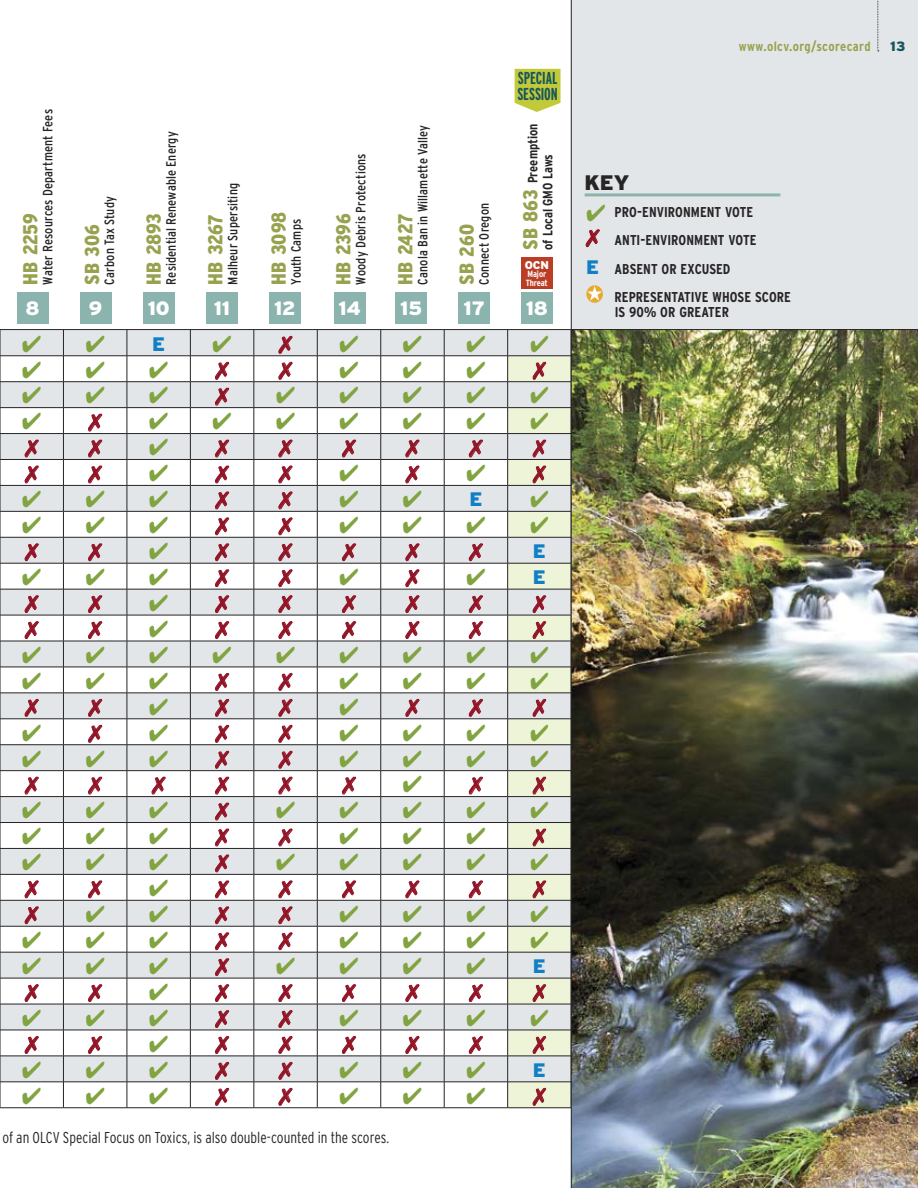
<style>
.page{position:relative;width:918px;height:1188px;background:#fff}
.page>*{position:absolute;margin:0;border:0;box-sizing:border-box;transform-origin:0 0}
.t1{font:900 21px "Interstate";color:#272425}
.t2{font:900 condensed 20.25px "Interstate";letter-spacing:-.01em;color:#98a14e}
.t3{font:900 19.5px "Interstate";color:#107fc4}
.t4{font:900 19.35px "Interstate";color:#fff}
.t5{font:700 extra-condensed 17.25px/15.6px "Interstate";letter-spacing:-.005em;color:#18565d}
.t6{font:300 condensed 15.75px "Interstate";color:#272425;scale:.95 1}
.t7{font:700 condensed 14.25px/28.5px "Interstate";letter-spacing:.005em;color:#272425}
.t8{font:700 condensed 14.25px/15px "Interstate";letter-spacing:.08em;color:#272425}
.t9{font:condensed 13.5px "Interstate";letter-spacing:.01em;color:#272425}
.t10{font:700 condensed 13.5px/15px "Interstate";color:#272425}
.t11{font:700 condensed 13.5px "Interstate";letter-spacing:.025em;color:#98a14e}
.t12{font:900 13.5px "Interstate";color:#18565d}
.t13{font:900 11.25px "Interstate";color:#fff}
.t14{font:700 condensed 9px/8.2px "Interstate";letter-spacing:-.015em;color:#fff}
.s1{font-weight:900;font-size:20.25px;color:#98a14e}
.s2{color:#81a340}
.s3{color:#921427}
.s4{font-weight:900;font-stretch:normal;font-size:19.5px;color:#107fc4}
</style>
<div class="page">
<svg style="left:515px;top:69px;width:46px;height:43px;background:#c9d050"></svg>
<div style="left:571px;top:0;width:347px;height:330px;background:#e3e6e9"></div>
<svg style="left:878px;top:1px;width:1px;height:51px"></svg>
<hr style="left:585px;top:193px;width:195px;height:3px;background:#8cb4ae">
<svg style="left:585px;top:229px;width:15px;height:18px"></svg>
<svg style="left:586px;top:285px;width:17px;height:18px"></svg>
<svg style="left:1px;top:330px;width:570px;height:752px;fill:#e3e6e9"></svg>
<hr style="left:508px;top:615px;width:63px;height:1px;background:#272425">
<hr style="left:508px;top:641px;width:63px;height:1px;background:#272425">
<hr style="left:508px;top:667px;width:63px;height:1px;background:#272425">
<hr style="left:508px;top:693px;width:63px;height:1px;background:#272425">
<hr style="left:508px;top:719px;width:63px;height:1px;background:#272425">
<hr style="left:508px;top:744px;width:63px;height:1px;background:#272425">
<hr style="left:508px;top:770px;width:63px;height:1px;background:#272425">
<hr style="left:508px;top:796px;width:63px;height:1px;background:#272425">
<hr style="left:508px;top:822px;width:63px;height:1px;background:#272425">
<hr style="left:508px;top:848px;width:63px;height:1px;background:#272425">
<hr style="left:508px;top:874px;width:63px;height:1px;background:#272425">
<hr style="left:508px;top:900px;width:63px;height:1px;background:#272425">
<hr style="left:508px;top:926px;width:63px;height:1px;background:#272425">
<hr style="left:508px;top:952px;width:63px;height:1px;background:#272425">
<hr style="left:508px;top:978px;width:63px;height:1px;background:#272425">
<hr style="left:508px;top:1004px;width:63px;height:1px;background:#272425">
<hr style="left:508px;top:1030px;width:63px;height:1px;background:#272425">
<hr style="left:508px;top:1056px;width:63px;height:1px;background:#272425">
<hr style="left:508px;top:1082px;width:63px;height:1px;background:#272425">
<hr style="left:508px;top:1108px;width:63px;height:1px;background:#272425">
<hr style="left:0;top:356px;width:63px;height:1px;background:#272425">
<hr style="left:0;top:381px;width:63px;height:1px;background:#272425">
<hr style="left:0;top:407px;width:63px;height:1px;background:#272425">
<hr style="left:0;top:433px;width:63px;height:1px;background:#272425">
<hr style="left:0;top:459px;width:63px;height:1px;background:#272425">
<hr style="left:0;top:485px;width:63px;height:1px;background:#272425">
<hr style="left:0;top:511px;width:63px;height:1px;background:#272425">
<hr style="left:0;top:537px;width:63px;height:1px;background:#272425">
<hr style="left:0;top:563px;width:63px;height:1px;background:#272425">
<hr style="left:0;top:589px;width:63px;height:1px;background:#272425">
<hr style="left:0;top:615px;width:63px;height:1px;background:#272425">
<hr style="left:0;top:641px;width:63px;height:1px;background:#272425">
<hr style="left:0;top:667px;width:63px;height:1px;background:#272425">
<hr style="left:0;top:693px;width:63px;height:1px;background:#272425">
<hr style="left:0;top:719px;width:63px;height:1px;background:#272425">
<hr style="left:0;top:744px;width:63px;height:1px;background:#272425">
<hr style="left:0;top:770px;width:63px;height:1px;background:#272425">
<hr style="left:0;top:796px;width:63px;height:1px;background:#272425">
<hr style="left:0;top:822px;width:63px;height:1px;background:#272425">
<hr style="left:0;top:848px;width:63px;height:1px;background:#272425">
<hr style="left:0;top:874px;width:63px;height:1px;background:#272425">
<hr style="left:0;top:900px;width:63px;height:1px;background:#272425">
<hr style="left:0;top:926px;width:63px;height:1px;background:#272425">
<hr style="left:0;top:952px;width:63px;height:1px;background:#272425">
<hr style="left:0;top:978px;width:63px;height:1px;background:#272425">
<hr style="left:0;top:1004px;width:63px;height:1px;background:#272425">
<hr style="left:0;top:1030px;width:63px;height:1px;background:#272425">
<hr style="left:0;top:1056px;width:63px;height:1px;background:#272425">
<hr style="left:0;top:1082px;width:63px;height:1px;background:#272425">
<svg style="left:0;top:330px;width:1px;height:778px"></svg>
<hr style="left:0;top:1108px;width:63px;height:1px;background:#272425">
<hr style="left:63px;top:1108px;width:64px;height:1px;background:#272425">
<hr style="left:127px;top:1108px;width:63px;height:1px;background:#272425">
<hr style="left:190px;top:1108px;width:64px;height:1px;background:#272425">
<hr style="left:254px;top:1108px;width:63px;height:1px;background:#272425">
<hr style="left:317px;top:1108px;width:64px;height:1px;background:#272425">
<hr style="left:381px;top:1108px;width:63px;height:1px;background:#272425">
<hr style="left:444px;top:1108px;width:64px;height:1px;background:#272425">
<hr style="left:508px;top:356px;width:63px;height:1px;background:#272425">
<hr style="left:508px;top:381px;width:63px;height:1px;background:#272425">
<hr style="left:508px;top:407px;width:63px;height:1px;background:#272425">
<hr style="left:508px;top:433px;width:63px;height:1px;background:#272425">
<hr style="left:508px;top:459px;width:63px;height:1px;background:#272425">
<hr style="left:508px;top:485px;width:63px;height:1px;background:#272425">
<hr style="left:508px;top:511px;width:63px;height:1px;background:#272425">
<hr style="left:508px;top:537px;width:63px;height:1px;background:#272425">
<hr style="left:508px;top:563px;width:63px;height:1px;background:#272425">
<hr style="left:508px;top:589px;width:63px;height:1px;background:#272425">
<img style="left:572px;top:330px;width:346px;height:858px">
<hr style="left:0;top:329px;width:918px;height:1px;background:#272425">
<div style="left:17px;top:293px;width:32px;height:31px;background:#8cb4ae"></div>
<div style="left:143px;top:293px;width:32px;height:31px;background:#8cb4ae"></div>
<div style="left:80px;top:293px;width:32px;height:31px;background:#8cb4ae"></div>
<div style="left:206px;top:293px;width:32px;height:31px;background:#8cb4ae"></div>
<div style="left:269px;top:293px;width:32px;height:31px;background:#8cb4ae"></div>
<div style="left:334px;top:293px;width:31px;height:31px;background:#8cb4ae"></div>
<div style="left:458px;top:293px;width:32px;height:31px;background:#8cb4ae"></div>
<div style="left:395px;top:293px;width:32px;height:31px;background:#8cb4ae"></div>
<div style="left:521px;top:257px;width:32px;height:32px;background:#bb3d26"></div>
<div style="left:521px;top:293px;width:32px;height:31px;background:#8cb4ae"></div>
<hr style="left:571px;top:0;width:1px;height:1188px;background:#272425">
<svg style="left:23px;top:330px;width:525px;height:778px"></svg>
<p class="t9" style="left:40px;top:285px;width:177px;rotate:-90deg">Water Resources Department Fees</p>
<h2 class="t2" style="left:19px;top:285px;width:73px;rotate:-90deg">HB 2259</h2>
<p class="t9" style="left:102px;top:285px;width:90px;rotate:-90deg">Carbon Tax Study</p>
<h2 class="t2" style="left:81px;top:285px;width:62px;rotate:-90deg">SB 306</h2>
<p class="t9" style="left:163px;top:285px;width:154px;rotate:-90deg">Residential Renewable Energy</p>
<h2 class="t2" style="left:142px;top:285px;width:73px;rotate:-90deg">HB 2893</h2>
<p class="t9" style="left:225px;top:285px;width:103px;rotate:-90deg">Malheur Supersiting</p>
<h2 class="t2" style="left:204px;top:285px;width:72px;rotate:-90deg">HB 3267</h2>
<p class="t9" style="left:353px;top:285px;width:132px;rotate:-90deg">Woody Debris Protections</p>
<h2 class="t2" style="left:268px;top:285px;width:75px;rotate:-90deg">HB 3098</h2>
<p class="t9" style="left:289px;top:285px;width:67px;rotate:-90deg">Youth Camps</p>
<h2 class="t2" style="left:332px;top:285px;width:73px;rotate:-90deg">HB 2396</h2>
<p class="t9" style="left:415px;top:285px;width:161px;rotate:-90deg">Canola Ban in Willamette Valley</p>
<h2 class="t2" style="left:394px;top:285px;width:72px;rotate:-90deg">HB 2427</h2>
<p class="t9" style="left:476px;top:285px;width:83px;rotate:-90deg">Connect Oregon</p>
<h2 class="t2" style="left:455px;top:285px;width:62px;rotate:-90deg">SB 260</h2>
<h3 class="t4" style="left:26px;top:297px;width:16px">8</h3>
<h3 class="t4" style="left:89px;top:297px;width:15px">9</h3>
<h3 class="t4" style="left:148px;top:297px;width:23px">10</h3>
<h3 class="t4" style="left:214px;top:297px;width:18px">11</h3>
<h3 class="t4" style="left:274px;top:297px;width:23px">12</h3>
<h3 class="t4" style="left:338px;top:297px;width:24px">14</h3>
<h3 class="t4" style="left:400px;top:297px;width:23px">15</h3>
<h3 class="t4" style="left:464px;top:297px;width:23px">17</h3>
<h3 class="t3" style="left:152px;top:333px;width:12px">E</h3>
<p class="t5" style="left:517px;top:70px;width:42px">SPECIAL<br>SESSION</p>
<p class="t10" style="left:525px;top:250px;width:128px;rotate:-90deg"><span class="s1">SB 863</span> PREEMPTION<br>OF LOCAL GMO LAWS</p>
<p class="t13" style="left:525px;top:259px;width:9px">OCN</p>
<p class="t14" style="left:526px;top:270px;width:23px">MAJOR<br>THREAT</p>
<h3 class="t4" style="left:526px;top:297px;width:24px">18</h3>
<p class="t11" style="left:739px;top:39px;width:134px">WWW.OLCV.ORG/SCORECARD</p>
<p class="t12" style="left:890px;top:39px;width:17px">13</p>
<h1 class="t1" style="left:585px;top:170px;width:46px">KEY</h1>
<p class="t7" style="left:586px;top:197px;width:106px"><span class="s2">✔</span> PRO-ENVIRONMEN</p>
<p class="t7" style="left:715px;top:197px;width:39px">T VOTE</p>
<p class="t7" style="left:586px;top:226px;width:109px"><span class="s3">✗</span> ANTI-ENVIRONMEN</p>
<p class="t7" style="left:586px;top:226px;width:170px;text-indent:132px">T VOTE<br><span class="s4">E</span> ABSENT OR EXCUSED</p>
<p class="t8" style="left:615px;top:289px;width:178px">REPRESENTATIVE WHOSE SCORE<br>IS 90% OR GREATER</p>
<h3 class="t3" style="left:469px;top:488px;width:12px">E</h3>
<h3 class="t3" style="left:533px;top:540px;width:12px">E</h3>
<h3 class="t3" style="left:466px;top:566px;width:79px"><span class="s2">✔</span> E</h3>
<p class="t6" style="left:2px;top:1128px;width:409px">of an OLCV Special Focus on Toxics, is also double-counted in the scores.</p>
<h3 class="t3" style="left:533px;top:955px;width:12px">E</h3>
<h3 class="t3" style="left:466px;top:1059px;width:79px"><span class="s2">✔</span> E</h3>
</div>
